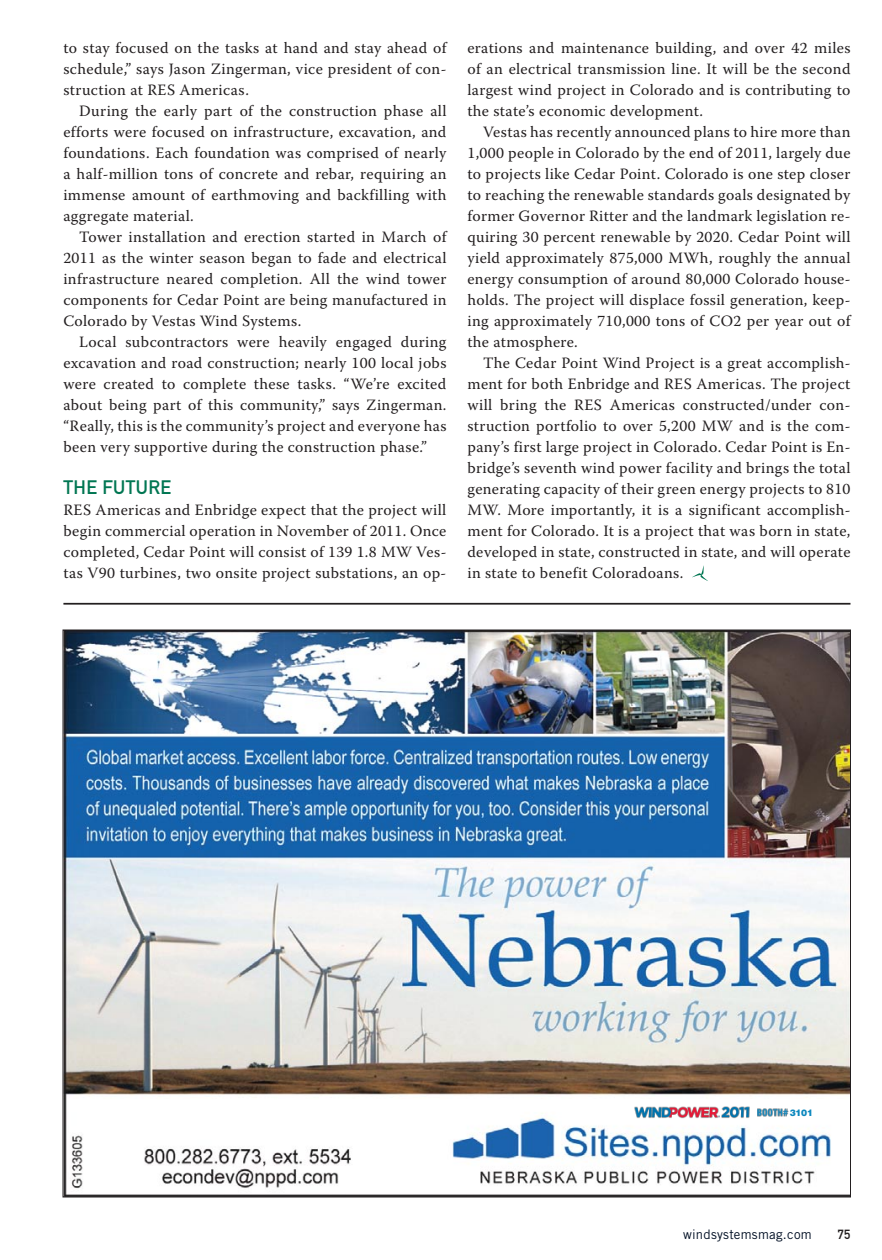
<style>
.page{position:relative;width:882px;height:1260px;background:#fff}
.page>*{position:absolute;margin:0;border:0;box-sizing:border-box;transform-origin:0 0}
.t1{font:19.25px "DIN Mittelschrift Alternate";letter-spacing:.02em;color:#007652}
.t2{font:15.75px/21px "Warnock Pro";letter-spacing:.02em;color:#231f20;text-align:justify}
.t3{font:13.12px "Trade Gothic";letter-spacing:.02em;color:#000f24}
.t4{font:13.12px "DIN Mittelschrift Alternate";color:#231f20}
.t5{font:900 9.1px "Helvetica";color:#0d88be}
</style>
<div class="page">
<svg style="left:692px;top:565px;width:16px;height:16px"></svg>
<hr style="left:63px;top:603px;width:787px;height:2px;background:#231f20">
<img style="left:65px;top:632px;width:783px;height:563px">
<img style="left:634px;top:1105px;width:188px;height:13px">
<p class="t2" style="left:63px;top:37px;width:385px">to stay focused on the tasks at hand and stay ahead of schedule,” says Jason Zingerman, vice president of con&shy;struction at RES Americas.</p>
<p class="t2" style="left:63px;top:100px;width:385px;text-indent:16px">During the early part of the construction phase all efforts were focused on infrastructure, excavation, and foundations. Each foundation was comprised of nearly a half-million tons of concrete and rebar, requiring an immense amount of earthmoving and backfilling with aggregate material.</p>
<p class="t2" style="left:63px;top:226px;width:385px;text-indent:16px">Tower installation and erection started in March of 2011 as the winter season began to fade and electrical infrastructure neared completion. All the wind tower components for Cedar Point are being manufactured in Colorado by Vestas Wind Systems.</p>
<p class="t2" style="left:63px;top:331px;width:385px;text-indent:16px">Local subcontractors were heavily engaged during excavation and road construction; nearly 100 local jobs were created to complete these tasks. “We’re excited about being part of this community,” says Zingerman. “Really, this is the community’s project and everyone has been very supportive during the construction phase.”</p>
<p class="t1" style="left:63px;top:476px;width:109px">THE FUTURE</p>
<p class="t2" style="left:63px;top:499px;width:385px">RES Americas and Enbridge expect that the project will begin commercial operation in November of 2011. Once completed, Cedar Point will consist of 139 1.8 MW Ves&shy;tas V90 turbines, two onsite project substations, an op-</p>
<p class="t2" style="left:467px;top:37px;width:385px">erations and maintenance building, and over 42 miles of an electrical transmission line. It will be the second largest wind project in Colorado and is contributing to the state’s economic development.</p>
<p class="t2" style="left:467px;top:121px;width:385px;text-indent:16px">Vestas has recently announced plans to hire more than 1,000 people in Colorado by the end of 2011, largely due to projects like Cedar Point. Colorado is one step closer to reaching the renewable standards goals designated by former Governor Ritter and the landmark legislation re&shy;quiring 30 percent renewable by 2020. Cedar Point will yield approximately 875,000 MWh, roughly the annual energy consumption of around 80,000 Colorado house&shy;holds. The project will displace fossil generation, keep&shy;ing approximately 710,000 tons of CO2 per year out of the atmosphere.</p>
<p class="t2" style="left:467px;top:352px;width:385px;text-indent:16px">The Cedar Point Wind Project is a great accomplish&shy;ment for both Enbridge and RES Americas. The project will bring the RES Americas constructed/under con&shy;struction portfolio to over 5,200 MW and is the com&shy;pany’s first large project in Colorado. Cedar Point is En&shy;bridge’s seventh wind power facility and brings the total generating capacity of their green energy projects to 810<br>MW. More importantly, it is a significant accomplish&shy;ment for Colorado. It is a project that was born in state, developed in state, constructed in state, and will operate in state to benefit Coloradoans.</p>
<p class="t5" style="left:790px;top:1106px;width:25px">3101</p>
<p class="t3" style="left:683px;top:1226px;width:130px">windsystemsmag.com</p>
<p class="t4" style="left:838px;top:1226px;width:14px">75</p>
</div>
